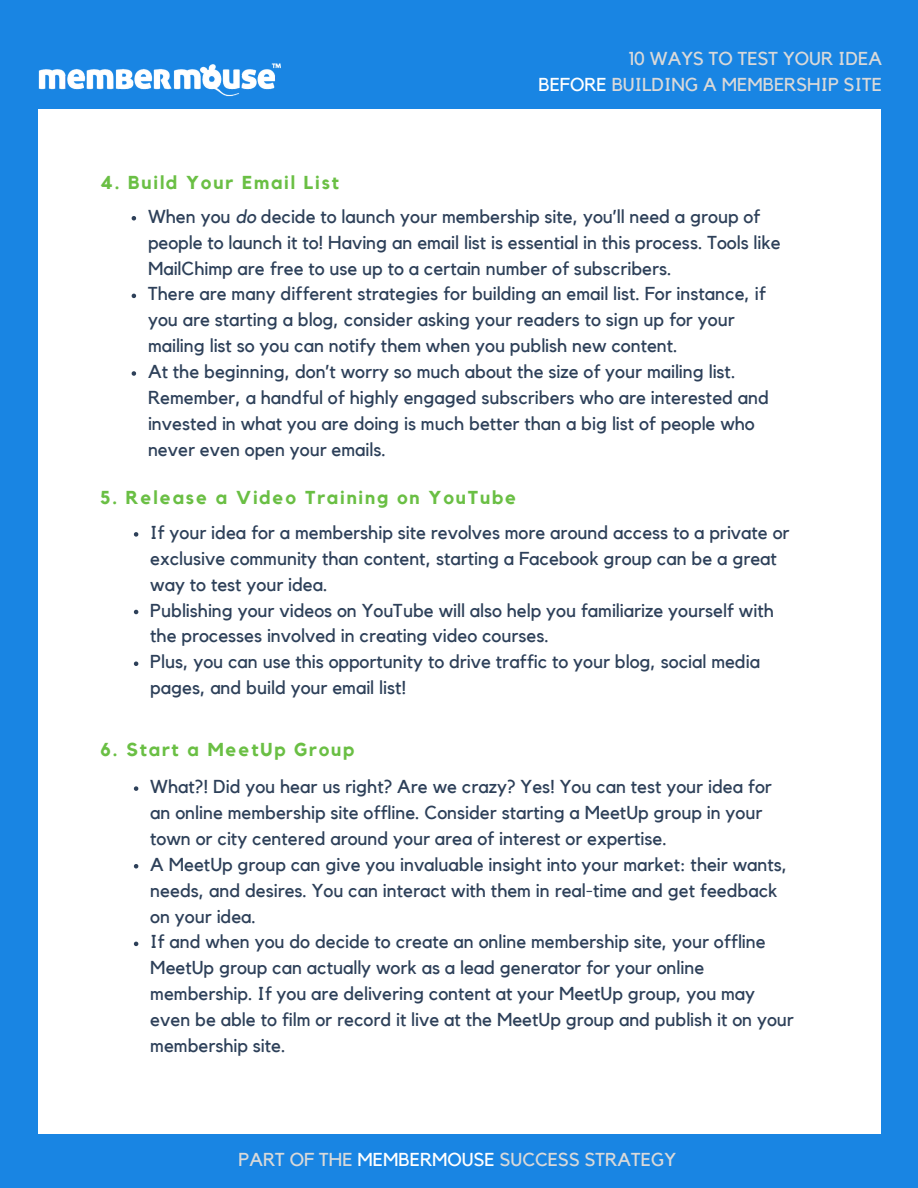
<style>
.page{position:relative;width:918px;height:1188px;background:#1985e3}
.page>*{position:absolute;margin:0;border:0;box-sizing:border-box;transform-origin:0 0}
.t1{font:18.75px/25.8px "Kollektif";color:#2d4059}
.t2{font:18.75px/25.8px "Kollektif";color:#d9d9d9;text-align:right}
.t3{font:700 18.75px "Kollektif";letter-spacing:.1em;color:#6abf44}
.s1{color:#fff}
.s2{font-style:italic}
</style>
<div class="page">
<div style="left:38px;top:109px;width:843px;height:1025px;background:#fff"></div>
<img style="left:38px;top:63px;width:243px;height:34px">
<svg style="left:132px;top:216px;width:4px;height:4px"></svg>
<svg style="left:132px;top:294px;width:4px;height:4px"></svg>
<svg style="left:132px;top:371px;width:4px;height:5px"></svg>
<svg style="left:134px;top:532px;width:4px;height:5px"></svg>
<svg style="left:134px;top:610px;width:4px;height:4px"></svg>
<svg style="left:134px;top:662px;width:4px;height:4px"></svg>
<svg style="left:134px;top:786px;width:4px;height:5px"></svg>
<svg style="left:134px;top:864px;width:4px;height:4px"></svg>
<svg style="left:134px;top:942px;width:4px;height:4px"></svg>
<p class="t3" style="left:100px;top:173px;width:240px">4. Build Your Email List</p>
<p class="t2" style="left:539px;top:47px;width:345px">10 WAYS TO TEST YOUR IDEA<br><span class="s1">BEFORE</span> BUILDING A MEMBERSHIP SITE</p>
<p class="t1" style="left:148px;top:204px;width:634px">When you <span class="s2">do</span> decide to launch your membership site, you’ll need a group of people to launch it to! Having an email list is essential in this process. Tools like MailChimp are free to use up to a certain number of subscribers.<br>There are many different strategies for building an email list. For instance, if you are starting a blog, consider asking your readers to sign up for your mailing list so you can notify them when you publish new content.<br>At the beginning, don’t worry so much about the size of your mailing list.<br>Remember, a handful of highly engaged subscribers who are interested and invested in what you are doing is much better than a big list of people who never even open your emails.</p>
<p class="t3" style="left:100px;top:488px;width:418px">5. Release a Video Training on YouTube</p>
<p class="t1" style="left:150px;top:520px;width:641px">If your idea for a membership site revolves more around access to a private or exclusive community than content, starting a Facebook group can be a great way to test your idea.<br>Publishing your videos on YouTube will also help you familiarize yourself with the processes involved in creating video courses.<br>Plus, you can use this opportunity to drive traffic to your blog, social media pages, and build your email list!</p>
<p class="t3" style="left:100px;top:740px;width:256px">6. Start a MeetUp Group</p>
<p class="t1" style="left:150px;top:774px;width:645px">What?! Did you hear us right? Are we crazy? Yes! You can test your idea for an online membership site offline. Consider starting a MeetUp group in your town or city centered around your area of interest or expertise.<br>A MeetUp group can give you invaluable insight into your market: their wants, needs, and desires. You can interact with them in real-time and get feedback on your idea.<br>If and when you do decide to create an online membership site, your offline MeetUp group can actually work as a lead generator for your online membership. If you are delivering content at your MeetUp group, you may even be able to film or record it live at the MeetUp group and publish it on your membership site.</p>
<p class="t2" style="left:239px;top:1147px;width:439px">PART OF THE <span class="s1">MEMBERMOUSE</span> SUCCESS STRATEGY</p>
</div>
